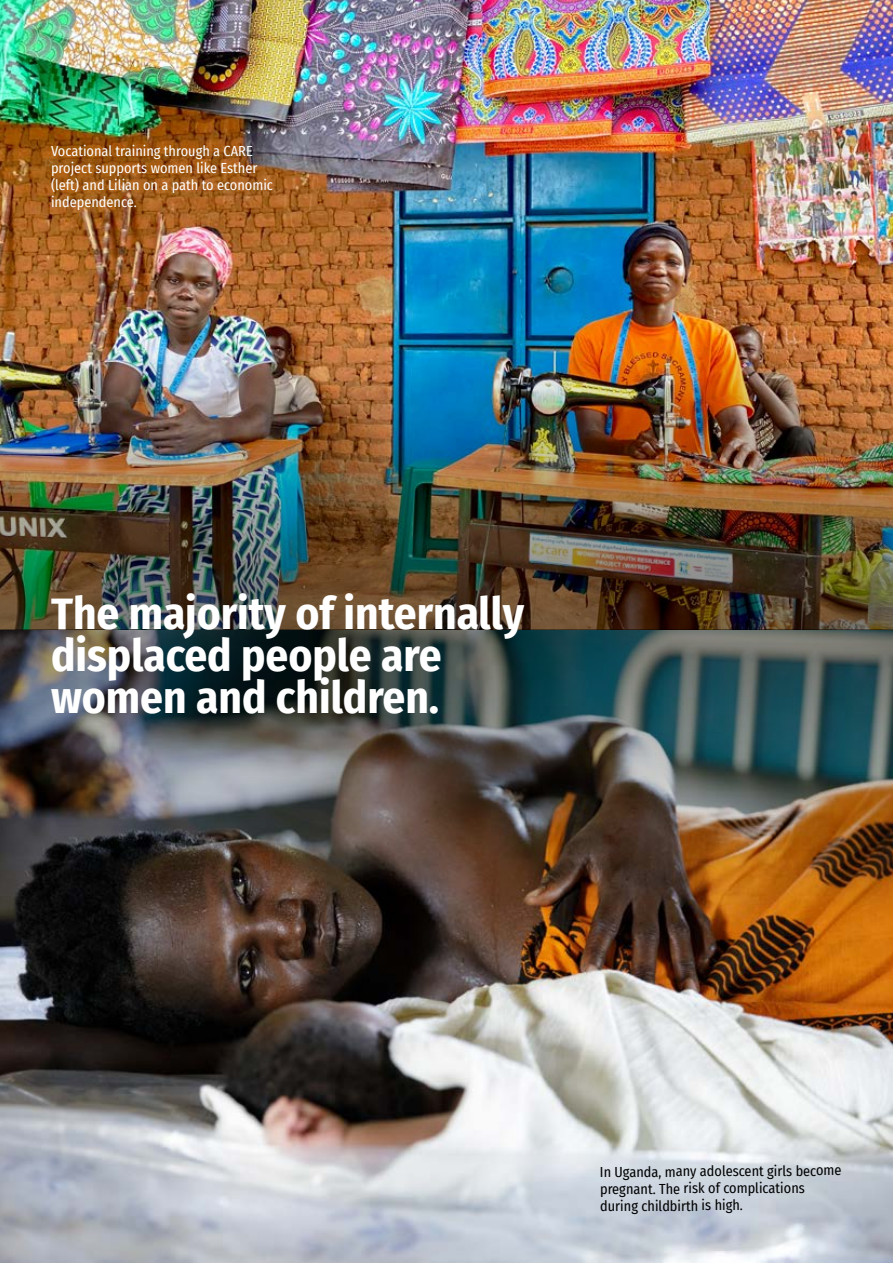
<style>
.page{position:relative;width:893px;height:1263px;background:#fff}
.page>*{position:absolute;margin:0;border:0;box-sizing:border-box;transform-origin:0 0}
.t1{font:700 45px/42px "Fira Sans Condensed";color:#fff}
.t2{font:14.25px/17.1px "Fira Sans Condensed";color:#fff}
.t3{font:14.25px/17.2px "Fira Sans Condensed";letter-spacing:-.01em;color:#000}
</style>
<div class="page">
<img style="left:0;top:925px;width:893px;height:338px">
<img style="left:0;top:0;width:893px;height:333px">
<img style="left:0;top:333px;width:893px;height:296px">
<img style="left:0;top:629px;width:893px;height:296px">
<p class="t2" style="left:51px;top:142px;width:224px">Vocational training through a CARE project supports women like Esther (left) and Lilian on a path to economic independence.</p>
<h1 class="t1" style="left:51px;top:589px;width:475px">The majority of internally displaced people are women and children.</h1>
<p class="t3" style="left:600px;top:1162px;width:243px">In Uganda, many adolescent girls become pregnant. The risk of complications during childbirth is high.</p>
</div>
